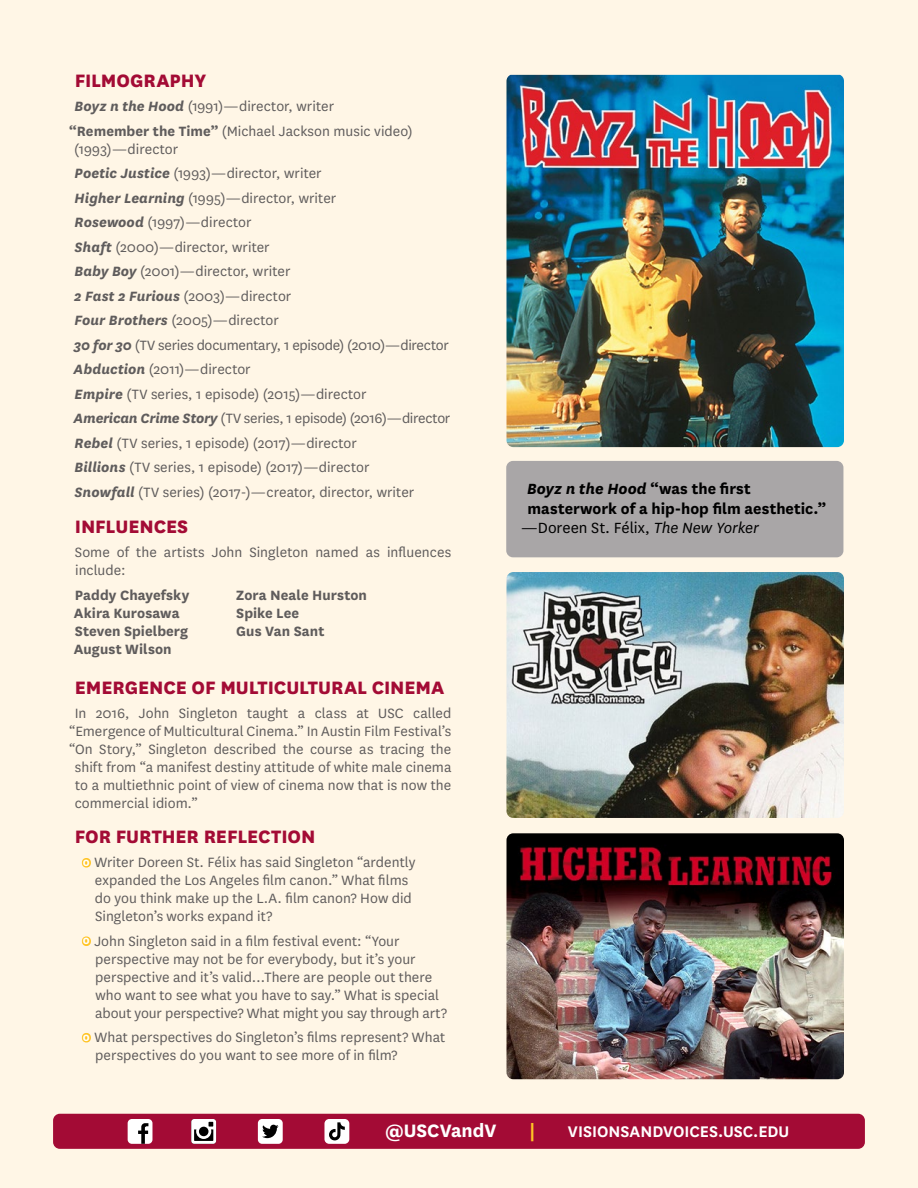
<style>
.page{position:relative;width:918px;height:1188px;background:#fff6e6}
.page>*{position:absolute;margin:0;border:0;box-sizing:border-box;transform-origin:0 0}
.t1{font:800 21px "National";letter-spacing:-.005em;color:#a30b35}
.t2{font:700 21px "National";color:#fff}
.t3{font:700 21px "National";color:#ffc425}
.t4{font:600 18px "National";color:#fff}
.t5{font:700 17.25px "National";color:#000}
.t6{font:17.25px "National";color:#000}
.t7{font:italic 700 17.25px "National";color:#000}
.t8{font:15.75px/24.5px "National";color:#5f5c5c}
.t9{font:700 15.75px "National";letter-spacing:.005em;color:#5f5c5c}
.s1{font-weight:700;font-style:italic}
.s2{font-weight:700}
.s3{font-weight:700;font-size:13.5px;color:#ffc425}
.s4{font-style:normal}
.s5{font-style:italic}
</style>
<div class="page">
<div style="left:53px;top:1114px;width:812px;height:35px;background:#a30b35;border-radius:7px"></div>
<div style="left:128px;top:1119px;width:24px;height:25px;background:#fff;border-radius:4px"></div>
<svg style="left:138px;top:1123px;width:10px;height:21px"></svg>
<svg style="left:191px;top:1119px;width:25px;height:25px"></svg>
<div style="left:258px;top:1119px;width:25px;height:25px;background:#fff;border-radius:4px"></div>
<svg style="left:262px;top:1125px;width:17px;height:13px"></svg>
<div style="left:324px;top:1119px;width:25px;height:25px;background:#fff;border-radius:5px"></div>
<svg style="left:329px;top:1122px;width:16px;height:18px"></svg>
<img style="left:507px;top:572px;width:337px;height:246px">
<img style="left:507px;top:833px;width:337px;height:246px">
<img style="left:507px;top:75px;width:337px;height:372px">
<div style="left:506px;top:461px;width:337px;height:96px;background:#a9a6a7;border-radius:7px"></div>
<h1 class="t1" style="left:75px;top:65px;width:133px">FILMOGRAPHY</h1>
<p class="t8" style="left:69px;top:94px;width:345px;text-indent:5px"><span class="s1">Boyz n the Hood</span> (1991)—director, writer <span class="s2">“Remember the Time”</span> (Michael Jackson music video)</p>
<p class="t8" style="left:74px;top:136px;width:378px">(1993)—director<br><span class="s1">Poetic Justice</span> (1993)—director, writer<br><span class="s1">Higher Learning</span> (1995)—director, writer<br><span class="s1">Rosewood</span> (1997)—director<br><span class="s1">Shaft</span> (2000)—director, writer<br><span class="s1">Baby Boy</span> (2001)—director, writer<br><span class="s1">2 Fast 2 Furious</span> (2003)—director<br><span class="s1">Four Brothers</span> (2005)—director<br><span class="s1">30 for 30</span> (TV series documentary, 1 episode) (2010)—director <span class="s1">Abduction</span> (2011)—director<br><span class="s1">Empire</span> (TV series, 1 episode) (2015)—director<br><span class="s1">American Crime Story</span> (TV series, 1 episode) (2016)—director <span class="s1">Rebel</span> (TV series, 1 episode) (2017)—director<br><span class="s1">Billions</span> (TV series, 1 episode) (2017)—director<br><span class="s1">Snowfall</span> (TV series) (2017-)—creator, director, writer</p>
<h1 class="t1" style="left:75px;top:511px;width:115px">INFLUENCES</h1>
<p class="t8" style="left:75px;top:543px;width:378px;line-height:18px">Some of the artists John Singleton named as influences include:</p>
<p class="t9" style="left:75px;top:584px;width:116px">Paddy Chayefsky</p>
<p class="t9" style="left:236px;top:584px;width:132px">Zora Neale Hurston</p>
<p class="t9" style="left:74px;top:602px;width:107px">Akira Kurosawa</p>
<p class="t9" style="left:236px;top:602px;width:65px">Spike Lee</p>
<p class="t9" style="left:75px;top:620px;width:115px">Steven Spielberg</p>
<p class="t9" style="left:236px;top:620px;width:90px">Gus Van Sant</p>
<p class="t9" style="left:74px;top:638px;width:99px">August Wilson</p>
<h1 class="t1" style="left:75px;top:672px;width:371px">EMERGENCE OF MULTICULTURAL CINEMA</h1>
<p class="t8" style="left:75px;top:701px;width:378px">In 2016, John Singleton taught a class at USC called</p>
<p class="t8" style="left:69px;top:719px;width:384px">“Emergence of Multicultural Cinema.” In Austin Film Festival’s</p>
<p class="t8" style="left:69px;top:737px;width:384px">“On Story,” Singleton described the course as tracing the</p>
<p class="t8" style="left:75px;top:755px;width:378px">shift from “a manifest destiny attitude of white male cinema</p>
<p class="t8" style="left:75px;top:773px;width:378px">to a multiethnic point of view of cinema now that is now the</p>
<p class="t8" style="left:75px;top:791px;width:124px">commercial idiom.”</p>
<h1 class="t1" style="left:75px;top:821px;width:242px">FOR FURTHER REFLECTION</h1>
<p class="t8" style="left:95px;top:853px;width:322px;line-height:18px;text-indent:-12px"><span class="s3">o</span> Writer Doreen St. Félix has said Singleton “ardently expanded the Los Angeles film canon.” What films do you think make up the L.A. film canon? How did Singleton’s works expand it?</p>
<p class="t8" style="left:95px;top:931px;width:353px;line-height:18px;text-indent:-12px"><span class="s3">o</span> John Singleton said in a film festival event: “Your perspective may not be for everybody, but it’s your perspective and it’s valid…There are people out there who want to see what you have to say.” What is special about your perspective? What might you say through art?</p>
<p class="t8" style="left:95px;top:1028px;width:352px;line-height:18px;text-indent:-12px"><span class="s3">o</span> What perspectives do Singleton’s films represent? What perspectives do you want to see more of in film?</p>
<p class="t7" style="left:527px;top:477px;width:225px">Boyz n the Hood <span class="s4">“was the first</span></p>
<p class="t5" style="left:528px;top:496px;width:300px">masterwork of a hip-hop film aesthetic.”</p>
<p class="t6" style="left:521px;top:517px;width:240px">—Doreen St. Félix, <span class="s5">The New Yorker</span></p>
<h1 class="t2" style="left:385px;top:1116px;width:113px">@USCVandV</h1>
<h1 class="t3" style="left:529px;top:1116px;width:8px">|</h1>
<p class="t4" style="left:568px;top:1119px;width:223px">VISIONSANDVOICES.USC.EDU</p>
</div>
